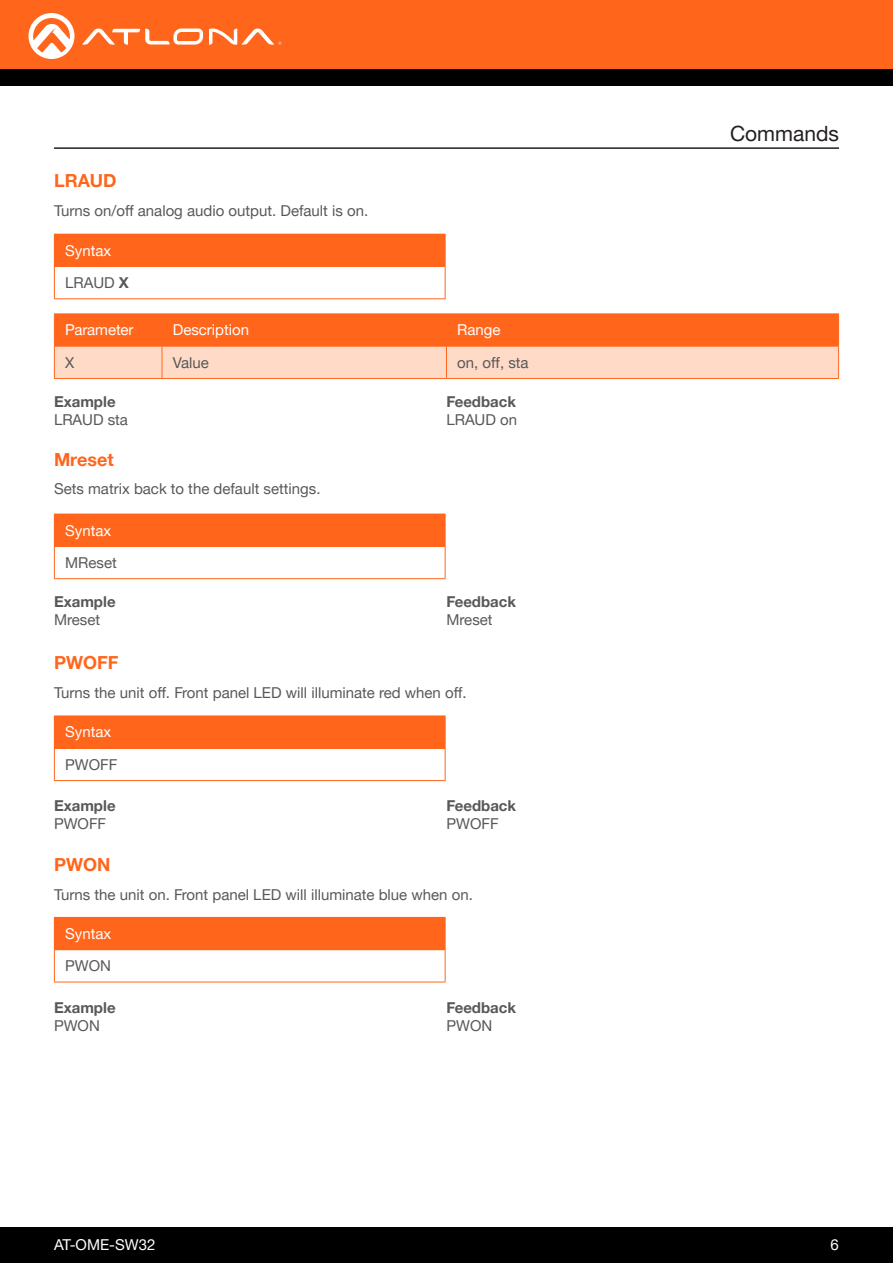
<style>
.page{position:relative;width:893px;height:1263px;background:#fff}
.page>*{position:absolute;margin:0;border:0;box-sizing:border-box;transform-origin:0 0}
.Non_TOC_Section_Head{font:21px "Helvetica Neue LTW1 G";color:#231f20}
.Command{font:700 18px "Helvetica Neue LTW1 G";color:#ff661c}
.General_Text{font:15px "Helvetica Neue LTW1 G";color:#57585a}
.General_Text_White{font:15px "Helvetica Neue LTW1 G";color:#fff}
.General_Text-2{font:700 15px "Helvetica Neue LTW1 G";color:#57585a}
.General_Bold_Text{font:700 15px "Helvetica Neue LTW1 G";color:#57585a}
.Numbered_Steps{font:15px "Helvetica Neue LTW1 G";color:#57585a}
.s1{font-weight:700}
</style>
<div class="page">
<div style="left:0;top:1227px;width:893px;height:36px;background:#000"></div>
<div style="left:0;top:0;width:893px;height:69px;background:#ff661c"></div>
<div style="left:0;top:69px;width:893px;height:16px;background:#000"></div>
<svg style="left:82px;top:29px;width:121px;height:16px"></svg>
<svg style="left:209px;top:28px;width:72px;height:17px"></svg>
<svg style="left:29px;top:13px;width:45px;height:46px"></svg>
<hr style="left:54px;top:147px;width:785px;height:2px;background:#231f20">
<div style="left:54px;top:514px;width:391px;height:32px;background:#ff661c"></div>
<hr style="left:445px;top:514px;width:1px;height:32px;background:#ff661c">
<hr style="left:54px;top:546px;width:1px;height:32px;background:#ff661c">
<hr style="left:55px;top:546px;width:390px;height:1px;background:#ff661c">
<hr style="left:445px;top:546px;width:1px;height:32px;background:#ff661c">
<hr style="left:54px;top:578px;width:391px;height:1px;background:#ff661c">
<div style="left:54px;top:716px;width:391px;height:32px;background:#ff661c"></div>
<hr style="left:54px;top:715px;width:392px;height:1px;background:#ff661c">
<hr style="left:445px;top:716px;width:1px;height:32px;background:#ff661c">
<hr style="left:54px;top:748px;width:1px;height:32px;background:#ff661c">
<hr style="left:55px;top:748px;width:390px;height:1px;background:#ff661c">
<hr style="left:445px;top:748px;width:1px;height:32px;background:#ff661c">
<hr style="left:54px;top:780px;width:392px;height:1px;background:#ff661c">
<div style="left:54px;top:917px;width:391px;height:33px;background:#ff661c"></div>
<hr style="left:445px;top:918px;width:1px;height:32px;background:#ff661c">
<hr style="left:54px;top:950px;width:1px;height:32px;background:#ff661c">
<hr style="left:445px;top:950px;width:1px;height:32px;background:#ff661c">
<hr style="left:54px;top:982px;width:391px;height:1px;background:#ff661c">
<div style="left:54px;top:234px;width:391px;height:32px;background:#ff661c"></div>
<hr style="left:54px;top:234px;width:392px;height:1px;background:#ff661c">
<hr style="left:445px;top:235px;width:1px;height:31px;background:#ff661c">
<hr style="left:54px;top:266px;width:1px;height:32px;background:#ff661c">
<hr style="left:55px;top:266px;width:390px;height:1px;background:#ff661c">
<hr style="left:445px;top:266px;width:1px;height:32px;background:#ff661c">
<hr style="left:54px;top:298px;width:392px;height:1px;background:#ff661c">
<svg style="left:55px;top:314px;width:783px;height:64px;background:#ff9f6f"></svg>
<hr style="left:54px;top:314px;width:1px;height:32px;background:#ff661c">
<hr style="left:54px;top:313px;width:108px;height:1px;background:#ff661c">
<hr style="left:162px;top:313px;width:284px;height:1px;background:#ff661c">
<hr style="left:446px;top:313px;width:393px;height:1px;background:#ff661c">
<hr style="left:162px;top:314px;width:1px;height:32px;background:#ff661c">
<hr style="left:446px;top:314px;width:1px;height:32px;background:#ff661c">
<hr style="left:838px;top:314px;width:1px;height:32px;background:#ff661c">
<hr style="left:54px;top:347px;width:1px;height:31px;background:#ff661c">
<hr style="left:54px;top:346px;width:108px;height:1px;background:#ff661c">
<hr style="left:162px;top:346px;width:284px;height:1px;background:#ff661c">
<hr style="left:446px;top:346px;width:393px;height:1px;background:#ff661c">
<hr style="left:162px;top:347px;width:1px;height:31px;background:#ff661c">
<hr style="left:446px;top:347px;width:1px;height:31px;background:#ff661c">
<hr style="left:838px;top:347px;width:1px;height:31px;background:#ff661c">
<hr style="left:54px;top:378px;width:108px;height:1px;background:#ff661c">
<hr style="left:162px;top:378px;width:284px;height:1px;background:#ff661c">
<hr style="left:446px;top:378px;width:393px;height:1px;background:#ff661c">
<p class="Command" style="left:54px;top:170px;width:64px">LRAUD</p>
<p class="General_Text" style="left:54px;top:201px;width:316px">Turns on/off analog audio output. Default is on.</p>
<p class="General_Text_White" style="left:65px;top:241px;width:48px">Syntax</p>
<p class="Numbered_Steps" style="left:65px;top:273px;width:65px">LRAUD <span class="s1">X</span></p>
<p class="General_Text_White" style="left:65px;top:321px;width:70px">Parameter</p>
<p class="General_Text_White" style="left:173px;top:321px;width:78px">Description</p>
<p class="General_Text_White" style="left:457px;top:321px;width:45px">Range</p>
<p class="General_Text" style="left:65px;top:353px;width:11px">X</p>
<p class="General_Text" style="left:173px;top:353px;width:38px">Value</p>
<p class="General_Text" style="left:457px;top:353px;width:73px">on, off, sta</p>
<p class="General_Text-2" style="left:446px;top:392px;width:71px">Feedback</p>
<p class="General_Text" style="left:446px;top:410px;width:72px">LRAUD on</p>
<p class="General_Text-2" style="left:54px;top:392px;width:63px">Example</p>
<p class="General_Text" style="left:54px;top:410px;width:75px">LRAUD sta</p>
<p class="Command" style="left:54px;top:448px;width:61px">Mreset</p>
<p class="General_Text" style="left:54px;top:480px;width:268px">Sets matrix back to the default settings.</p>
<p class="General_Text_White" style="left:65px;top:521px;width:48px">Syntax</p>
<p class="Numbered_Steps" style="left:65px;top:553px;width:53px">MReset</p>
<p class="General_Text-2" style="left:54px;top:592px;width:63px">Example</p>
<p class="General_Text" style="left:54px;top:610px;width:48px">Mreset</p>
<p class="General_Text-2" style="left:446px;top:592px;width:71px">Feedback</p>
<p class="General_Text" style="left:446px;top:610px;width:48px">Mreset</p>
<p class="Command" style="left:54px;top:651px;width:66px">PWOFF</p>
<p class="General_Text" style="left:54px;top:683px;width:414px">Turns the unit off. Front panel LED will illuminate red when off.</p>
<p class="General_Text_White" style="left:65px;top:723px;width:48px">Syntax</p>
<p class="General_Text" style="left:65px;top:755px;width:54px">PWOFF</p>
<p class="General_Bold_Text" style="left:54px;top:796px;width:63px">Example</p>
<p class="General_Text" style="left:54px;top:814px;width:54px">PWOFF</p>
<p class="General_Bold_Text" style="left:446px;top:796px;width:71px">Feedback</p>
<p class="General_Text" style="left:446px;top:814px;width:54px">PWOFF</p>
<p class="Command" style="left:54px;top:853px;width:58px">PWON</p>
<p class="General_Text" style="left:54px;top:885px;width:420px">Turns the unit on. Front panel LED will illuminate blue when on.</p>
<p class="General_Text_White" style="left:65px;top:924px;width:48px">Syntax</p>
<p class="General_Text" style="left:65px;top:957px;width:47px">PWON</p>
<p class="General_Bold_Text" style="left:54px;top:998px;width:63px">Example</p>
<p class="General_Text" style="left:54px;top:1016px;width:47px">PWON</p>
<p class="General_Bold_Text" style="left:446px;top:998px;width:71px">Feedback</p>
<p class="General_Text" style="left:446px;top:1016px;width:47px">PWON</p>
<p class="Non_TOC_Section_Head" style="left:730px;top:120px;width:110px">Commands</p>
<p class="General_Text_White" style="left:54px;top:1235px;width:103px">AT-OME-SW32</p>
<p class="General_Text_White" style="left:831px;top:1235px;width:10px">6</p>
</div>
